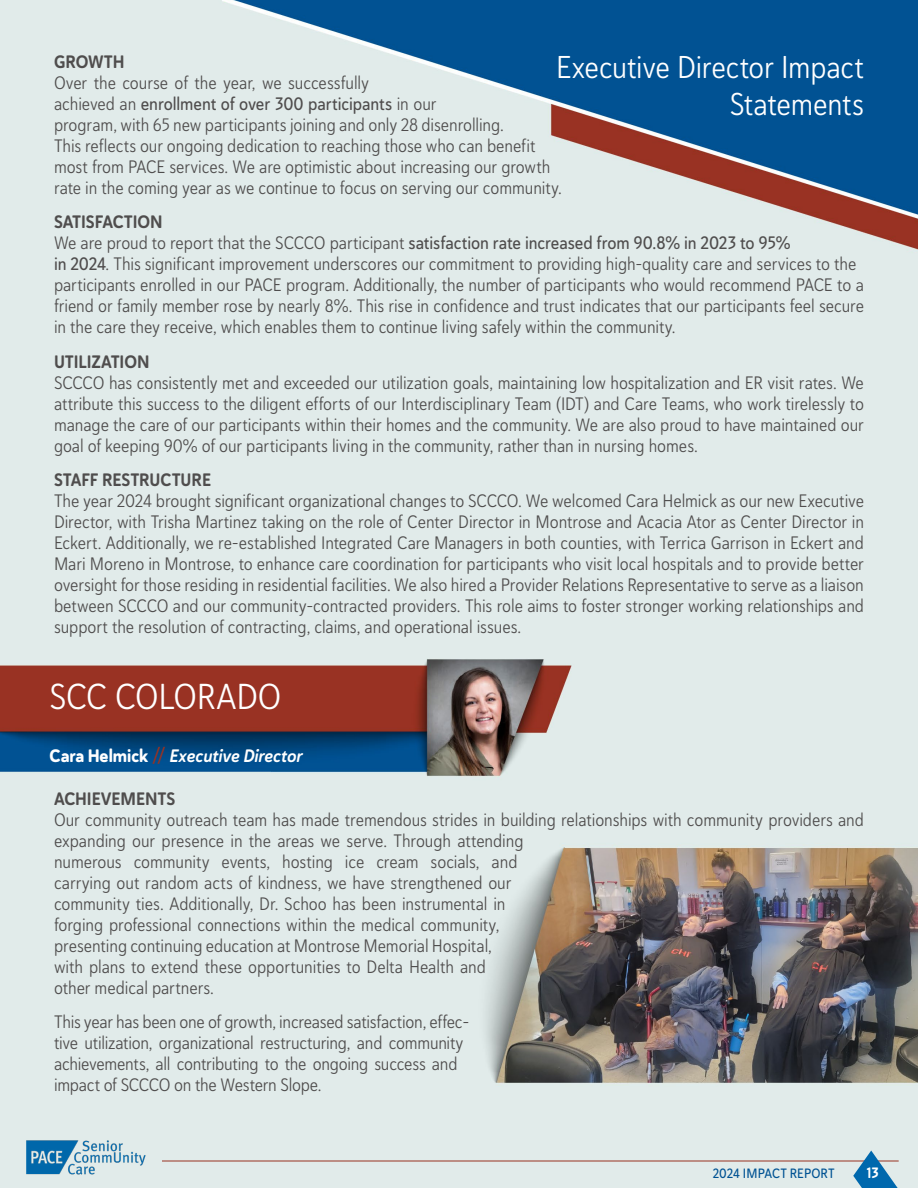
<style>
.page{position:relative;width:918px;height:1188px;background:#fff}
.page>*{position:absolute;margin:0;border:0;box-sizing:border-box;transform-origin:0 0}
.t1{font:36px "Haboro Soft Con Boo";letter-spacing:-.01em;color:#fff}
.t2{font:31.5px/37.8px "Haboro Soft Con Boo";letter-spacing:-.005em;color:#fff;text-align:right}
.t3{font:18px/21px "Haboro Soft Con Boo";letter-spacing:-.005em;color:#4f4d4d}
.t4{font:18px "Haboro Soft Con Med";letter-spacing:-.005em;color:#4f4d4d}
.t5{font:18px "Haboro Soft Con Bol";letter-spacing:-.005em;color:#4f4d4d}
.t6{font:18px "Haboro Soft Con Bol It";color:#fff}
.t7{font:15px "Haboro Soft Con Bol";color:#fff}
.t8{font:13.5px "Haboro Soft Con Med";letter-spacing:.005em;color:#005293}
.t9{font:500 12px "Montserrat";letter-spacing:.005em;color:#005293}
.s1{font-family:"Haboro Soft Con Boo"}
.s2{font-family:"Haboro Soft Con Med"}
.s3{font-family:"Haboro Soft Con Ex B"}
.s4{font-family:"Montserrat";font-weight:500;color:#983222}
</style>
<div class="page">
<img style="left:0;top:0;width:918px;height:1188px">
<hr style="left:162px;top:1161px;width:737px;height:1px;background:#983222">
<svg style="left:853px;top:1151px;width:46px;height:37px;background:#6aa3c6"></svg>
<img style="left:22px;top:1137px;width:126px;height:39px">
<p class="t5" style="left:54px;top:49px;width:72px">GROWTH</p>
<p class="t3" style="left:54px;top:72px;width:316px">Over the course of the year, we successfully</p>
<p class="t4" style="left:54px;top:91px;width:384px"><span class="s1">achieved an</span> enrollment of over 300 participants <span class="s1">in our</span></p>
<p class="t3" style="left:54px;top:114px;width:509px">program, with 65 new participants joining and only 28 disenrolling.<br>This reflects our ongoing dedication to reaching those who can benefit most from PACE services. We are optimistic about increasing our growth rate in the coming year as we continue to focus on serving our community.</p>
<p class="t5" style="left:54px;top:210px;width:110px">SATISFACTION</p>
<p class="t4" style="left:54px;top:231px;width:738px"><span class="s1">We are proud to report that the SCCCO participant</span> satisfaction rate increased from 90.8% in 2023 to 95%</p>
<p class="t3" style="left:54px;top:253px;width:812px"><span class="s2">in 2024</span>. This significant improvement underscores our commitment to providing high-quality care and services to the participants enrolled in our PACE program. Additionally, the number of participants who would recommend PACE to a friend or family member rose by nearly 8%. This rise in confidence and trust indicates that our participants feel secure in the care they receive, which enables them to continue living safely within the community.</p>
<p class="t5" style="left:54px;top:350px;width:97px">UTILIZATION</p>
<p class="t3" style="left:54px;top:372px;width:812px;text-align:justify">SCCCO has consistently met and exceeded our utilization goals, maintaining low hospitalization and ER visit rates. We attribute this success to the diligent efforts of our Interdisciplinary Team (IDT) and Care Teams, who work tirelessly to manage the care of our participants within their homes and the community. We are also proud to have maintained our goal of keeping 90% of our participants living in the community, rather than in nursing homes.</p>
<p class="t5" style="left:54px;top:468px;width:159px">STAFF RESTRUCTURE</p>
<p class="t3" style="left:54px;top:490px;width:812px;text-align:justify">The year 2024 brought significant organizational changes to SCCCO. We welcomed Cara Helmick as our new Executive Director, with Trisha Martinez taking on the role of Center Director in Montrose and Acacia Ator as Center Director in Eckert. Additionally, we re-established Integrated Care Managers in both counties, with Terrica Garrison in Eckert and Mari Moreno in Montrose, to enhance care coordination for participants who visit local hospitals and to provide better oversight for those residing in residential facilities. We also hired a Provider Relations Representative to serve as a liaison between SCCCO and our community-contracted providers. This role aims to foster stronger working relationships and support the resolution of contracting, claims, and operational issues.</p>
<h2 class="t2" style="left:556px;top:47px;width:309px">Executive Director Impact<br>Statements</h2>
<h1 class="t1" style="left:50px;top:673px;width:233px">SCC COLORADO</h1>
<p class="t6" style="left:50px;top:744px;width:254px"><span class="s3">Cara Helmick</span> <span class="s4">//</span> Executive Director</p>
<p class="t5" style="left:54px;top:787px;width:123px">ACHIEVEMENTS</p>
<p class="t3" style="left:54px;top:809px;width:812px">Our community outreach team has made tremendous strides in building relationships with community providers and expanding our presence in the areas we serve. Through attending<br>numerous community events, hosting ice cream socials, and<br>carrying out random acts of kindness, we have strengthened our<br>community ties. Additionally, Dr. Schoo has been instrumental in<br>forging professional connections within the medical community,<br>presenting continuing education at Montrose Memorial Hospital,<br>with plans to extend these opportunities to Delta Health and<br>other medical partners.</p>
<p class="t3" style="left:54px;top:1011px;width:417px">This year has been one of growth, increased satisfaction, effec&shy;tive utilization, organizational restructuring, and community achievements, all contributing to the ongoing success and impact of SCCCO on the Western Slope.</p>
<p class="t8" style="left:713px;top:1164px;width:123px">2024 IMPACT REPORT</p>
<p class="t7" style="left:867px;top:1163px;width:13px">13</p>
<p class="t9" style="left:693px;top:1167px;width:141px">2024 IMPACT REPORT</p>
</div>
